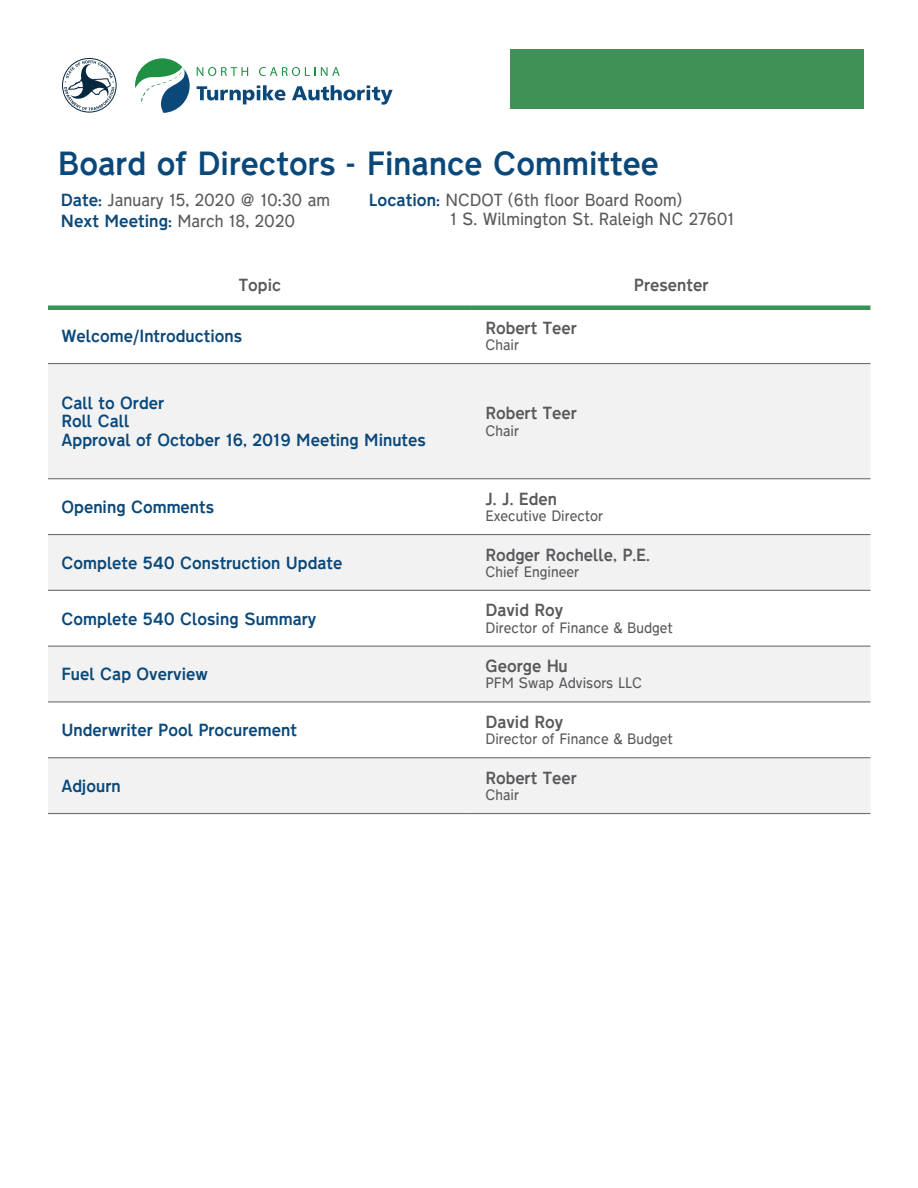
<style>
.page{position:relative;width:918px;height:1188px;background:#fff}
.page>*{position:absolute;margin:0;border:0;box-sizing:border-box;transform-origin:0 0}
.t1{font:30px "Transport New Medium gdi";color:#0a487a}
.t2{font:15.75px "Transport New Medium gdi";color:#0a487a}
.t3{font:15.75px "Transport New Medium gdi";color:#595a5d}
.t4{font:15.75px "Transport New Light gdi";color:#595a5d}
.t5{font:13.5px "Transport New Light gdi";color:#595a5d}
.s1{font-family:"Transport New Medium gdi";color:#0a487a}
.s2{font-family:"Transport New Light gdi";color:#595a5d}
</style>
<div class="page">
<svg style="left:48px;top:364px;width:822px;height:449px;fill:#f2f2f2"></svg>
<hr style="left:48px;top:363px;width:424px;height:1px;background:#6d6f72">
<hr style="left:472px;top:363px;width:398px;height:1px;background:#6d6f72">
<hr style="left:48px;top:478px;width:424px;height:1px;background:#6d6f72">
<hr style="left:472px;top:478px;width:398px;height:1px;background:#6d6f72">
<hr style="left:48px;top:590px;width:424px;height:1px;background:#6d6f72">
<hr style="left:472px;top:590px;width:398px;height:1px;background:#6d6f72">
<hr style="left:48px;top:646px;width:424px;height:1px;background:#6d6f72">
<hr style="left:472px;top:646px;width:398px;height:1px;background:#6d6f72">
<hr style="left:48px;top:701px;width:424px;height:2px;background:#6d6f72">
<hr style="left:472px;top:701px;width:398px;height:2px;background:#6d6f72">
<hr style="left:48px;top:757px;width:424px;height:1px;background:#6d6f72">
<hr style="left:472px;top:757px;width:398px;height:1px;background:#6d6f72">
<hr style="left:48px;top:813px;width:424px;height:1px;background:#6d6f72">
<hr style="left:472px;top:813px;width:398px;height:1px;background:#6d6f72">
<hr style="left:48px;top:534px;width:424px;height:1px;background:#6d6f72">
<hr style="left:472px;top:534px;width:398px;height:1px;background:#6d6f72">
<div style="left:48px;top:305px;width:424px;height:5px;background:#3c9256"></div>
<div style="left:472px;top:305px;width:398px;height:5px;background:#3c9256"></div>
<div style="left:511px;top:50px;width:353px;height:59px;background:#409155"></div>
<div style="left:62px;top:58px;width:54px;height:54px;border:1px solid #06283f;border-radius:50%"></div>
<svg style="left:64px;top:60px;width:50px;height:51px"></svg>
<svg style="left:197px;top:67px;width:51px;height:9px"></svg>
<svg style="left:259px;top:67px;width:81px;height:9px"></svg>
<svg style="left:292px;top:85px;width:101px;height:20px"></svg>
<svg style="left:197px;top:85px;width:89px;height:19px"></svg>
<svg style="left:135px;top:58px;width:55px;height:55px"></svg>
<p class="t1" style="left:58px;top:143px;width:602px">Board of Directors - Finance Committee</p>
<p class="t4" style="left:369px;top:189px;width:315px"><span class="s1">Location:</span> NCDOT (6th floor Board Room)</p>
<p class="t4" style="left:450px;top:208px;width:286px">1 S. Wilmington St. Raleigh NC 27601</p>
<p class="t4" style="left:61px;top:189px;width:271px"><span class="s1">Date:</span> January 15, 2020 @ 10:30 am</p>
<p class="t2" style="left:61px;top:210px;width:236px">Next Meeting: <span class="s2">March 18, 2020</span></p>
<p class="t3" style="left:239px;top:275px;width:44px">Topic</p>
<p class="t3" style="left:634px;top:275px;width:76px">Presenter</p>
<p class="t2" style="left:62px;top:325px;width:182px">Welcome/Introductions</p>
<p class="t3" style="left:485px;top:317px;width:93px">Robert Teer</p>
<p class="t5" style="left:485px;top:336px;width:35px">Chair</p>
<p class="t2" style="left:62px;top:392px;width:104px">Call to Order</p>
<p class="t2" style="left:62px;top:411px;width:69px">Roll Call</p>
<p class="t2" style="left:62px;top:430px;width:366px">Approval of October 16, 2019 Meeting Minutes</p>
<p class="t2" style="left:62px;top:496px;width:154px">Opening Comments</p>
<p class="t2" style="left:62px;top:552px;width:282px">Complete 540 Construction Update</p>
<p class="t2" style="left:62px;top:608px;width:256px">Complete 540 Closing Summary</p>
<p class="t2" style="left:62px;top:664px;width:148px">Fuel Cap Overview</p>
<p class="t3" style="left:485px;top:403px;width:93px">Robert Teer</p>
<p class="t5" style="left:485px;top:421px;width:35px">Chair</p>
<p class="t3" style="left:485px;top:488px;width:73px">J. J. Eden</p>
<p class="t5" style="left:485px;top:507px;width:119px">Executive Director</p>
<p class="t3" style="left:485px;top:544px;width:166px">Rodger Rochelle, P.E.</p>
<p class="t5" style="left:485px;top:563px;width:95px">Chief Engineer</p>
<p class="t3" style="left:485px;top:600px;width:79px">David Roy</p>
<p class="t5" style="left:485px;top:618px;width:189px">Director of Finance &amp; Budget</p>
<p class="t3" style="left:485px;top:656px;width:84px">George Hu</p>
<p class="t5" style="left:485px;top:674px;width:158px">PFM Swap Advisors LLC</p>
<p class="t2" style="left:62px;top:719px;width:237px">Underwriter Pool Procurement</p>
<p class="t3" style="left:485px;top:711px;width:79px">David Roy</p>
<p class="t5" style="left:485px;top:730px;width:189px">Director of Finance &amp; Budget</p>
<p class="t2" style="left:62px;top:775px;width:61px">Adjourn</p>
<p class="t3" style="left:485px;top:767px;width:93px">Robert Teer</p>
<p class="t5" style="left:485px;top:786px;width:35px">Chair</p>
</div>
